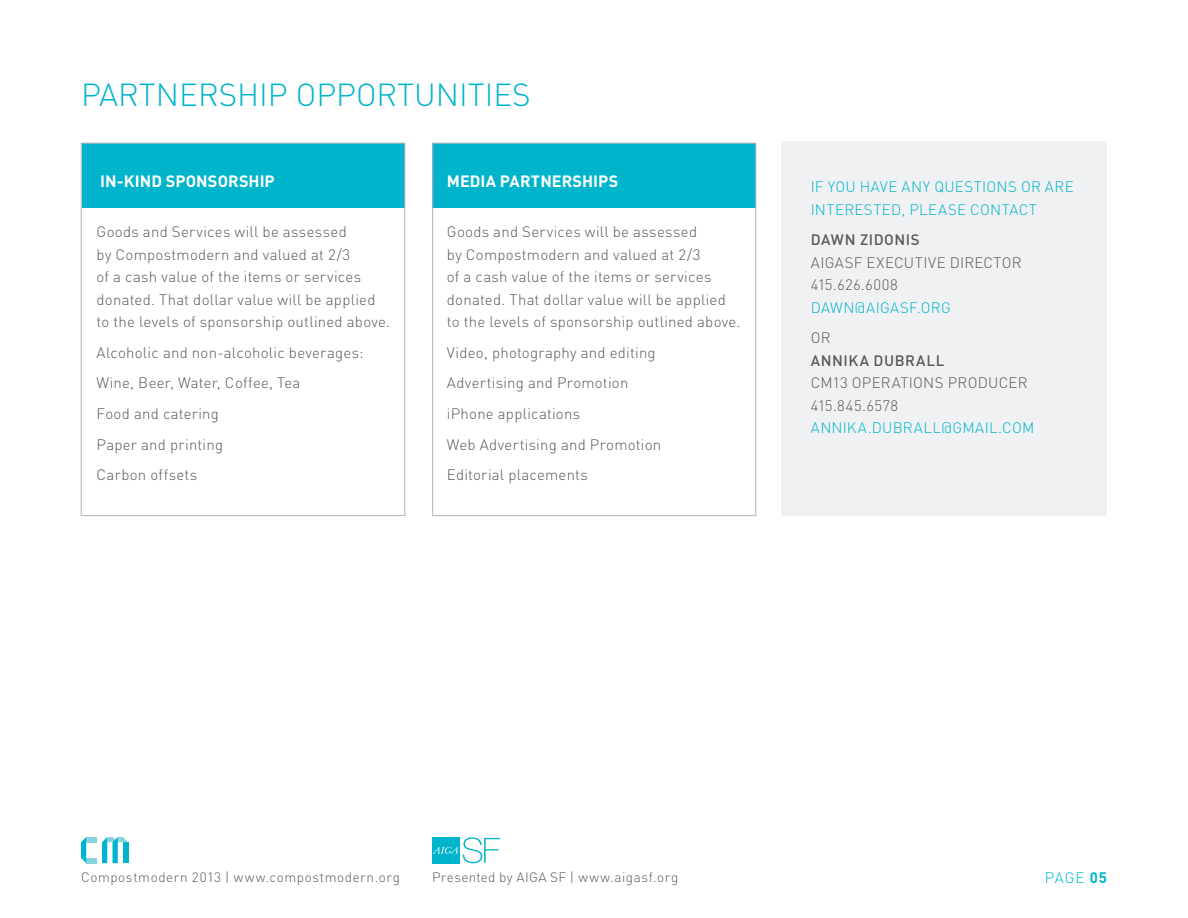
<style>
.page{position:relative;width:1188px;height:918px;background:#fff}
.page>*{position:absolute;margin:0;border:0;box-sizing:border-box;transform-origin:0 0}
.t1{font:300 31.5px "DIN";color:#00b5cb}
.t2{font:700 16.2px "DIN";letter-spacing:.005em;color:#fff}
.t3{font:300 15px/22.5px "DIN";letter-spacing:.015em;color:#57585a}
.t4{font:300 15px/22.5px "DIN";letter-spacing:.08em;color:#00b5cb}
.t5{font:300 15px/22.5px "DIN";letter-spacing:.035em;color:#57585a}
.t6{font:500 15px "DIN";letter-spacing:.035em;color:#57585a}
.t7{font:700 15px "DIN";color:#00b5cb}
.t8{font:300 13.5px "DIN";letter-spacing:.04em;color:#57585a}
.s1{font-weight:300}
</style>
<div class="page">
<div style="left:86px;top:837px;width:11px;height:5px;background:#88d3de"></div>
<div style="left:86px;top:858px;width:11px;height:5px;background:#88d3de"></div>
<svg style="left:81px;top:837px;width:5px;height:26px"></svg>
<svg style="left:102px;top:837px;width:26px;height:26px"></svg>
<div style="left:433px;top:837px;width:27px;height:27px;background:#00b5cb"></div>
<svg style="left:432px;top:837px;width:68px;height:26px"></svg>
<div style="left:781px;top:142px;width:326px;height:374px;background:#f0f1f2"></div>
<div style="left:82px;top:143px;width:323px;height:64px;background:#00b5cb"></div>
<div style="left:433px;top:143px;width:323px;height:64px;background:#00b5cb"></div>
<div style="left:81px;top:143px;width:324px;height:373px;border:1px solid #b2b3b7"></div>
<div style="left:433px;top:143px;width:323px;height:373px;border:1px solid #b2b3b7"></div>
<h1 class="t1" style="left:81px;top:76px;width:235px">Partnership Opp</h1>
<h1 class="t1" style="left:356px;top:76px;width:173px">ortuniti es</h1>
<p class="t2" style="left:100px;top:171px;width:176px">IN-KIND SPONSORSHIP</p>
<p class="t3" style="left:97px;top:220px;width:295px">Goods and Services will be assessed<br>by Compostmodern and valued at 2/3<br>of a cash value of the items or services donated. That dollar value will be applied to the levels of sponsorship outlined above.</p>
<p class="t3" style="left:97px;top:337px;width:269px;line-height:30.6px">Alcoholic and non-alcoholic beverages:<br>Wine, Beer, Water, Coffee, Tea<br>Food and catering<br>Paper and printing<br>Carbon offsets</p>
<p class="t2" style="left:447px;top:171px;width:172px">MEDIA PARTNERSHIPS</p>
<p class="t3" style="left:447px;top:220px;width:295px">Goods and Services will be assessed<br>by Compostmodern and valued at 2/3<br>of a cash value of the items or services donated. That dollar value will be applied to the levels of sponsorship outlined above.</p>
<p class="t3" style="left:447px;top:337px;width:216px;line-height:30.6px">Video, photography and editing<br>Advertising and Promotion iPhone applications<br>Web Advertising and Promotion<br>Editorial placements</p>
<p class="t4" style="left:811px;top:175px;width:264px">If you have any questi ons or are i nterested, please contact</p>
<p class="t6" style="left:811px;top:230px;width:110px">DAWN ZIDONIS</p>
<p class="t5" style="left:811px;top:251px;width:212px">AIGASF Executive Di rector<br>415.626.6008</p>
<p class="t4" style="left:811px;top:296px;width:65px">dawn@aigasf</p>
<p class="t4" style="left:917px;top:296px;width:33px">.org</p>
<p class="t3" style="left:811px;top:327px;width:21px">or</p>
<p class="t6" style="left:811px;top:351px;width:135px">ANNIKA DUBRALL</p>
<p class="t3" style="left:811px;top:372px;width:218px">CM13 Operations Producer<br>415.845.6578</p>
<p class="t4" style="left:811px;top:417px;width:113px">annika.dubrall</p>
<p class="t4" style="left:942px;top:417px;width:21px">@gmail</p>
<p class="t4" style="left:998px;top:417px;width:34px">.com</p>
<p class="t8" style="left:81px;top:869px;width:321px">Compostmodern 2013 | www.compostmodern.org</p>
<p class="t8" style="left:432px;top:869px;width:248px">Presented by AIGA SF | www.aigasf.org</p>
<p class="t4" style="left:1045px;top:866px;width:10px">pag</p>
<p class="t7" style="left:1075px;top:867px;width:33px"><span class="s1">e</span> 05</p>
</div>
